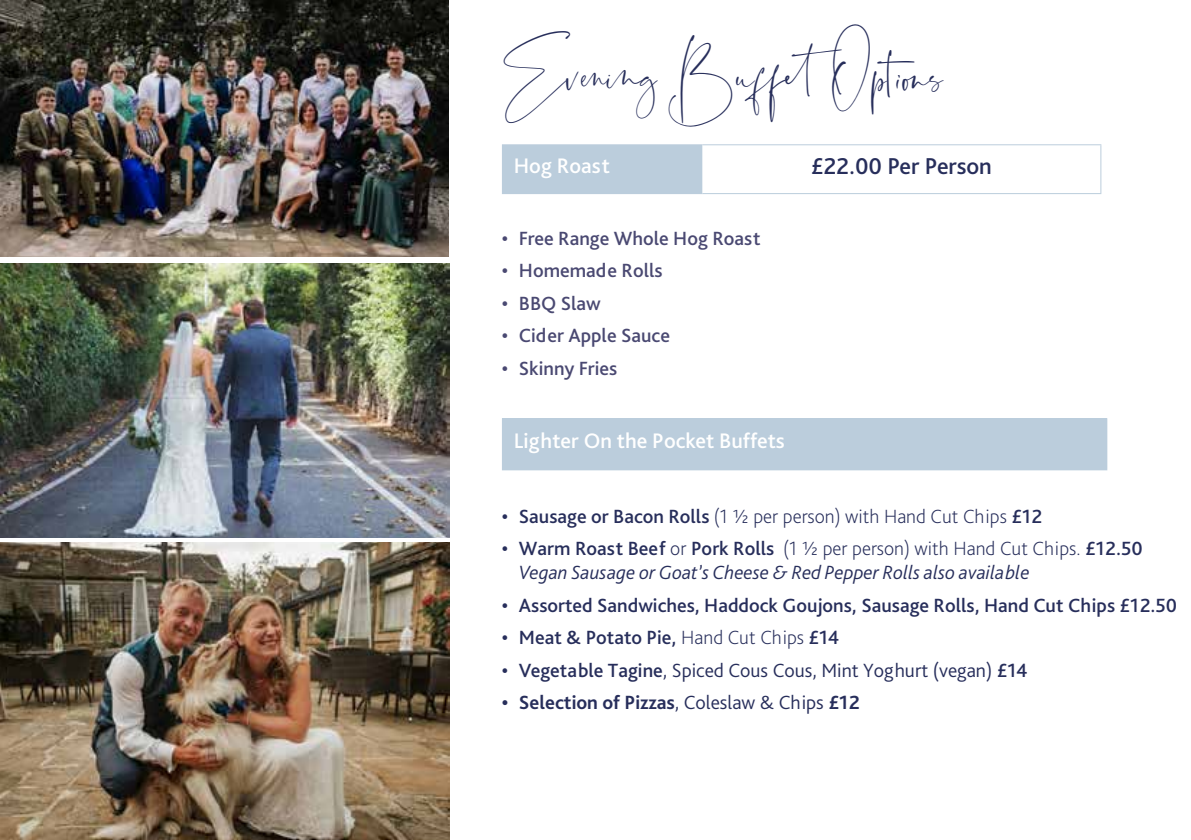
<style>
.page{position:relative;width:1191px;height:840px;background:#fff}
.page>*{position:absolute;margin:0;border:0;box-sizing:border-box;transform-origin:0 0}
.t1{font:36px "Santorini";color:#272e5b}
.t2{font:500 24px "Bliss Pro";color:#272e5b}
.t3{font:500 22px "Bliss Pro";color:#fff}
.t4{font:italic 300 20px/24px "Bliss Pro";color:#272e5b}
.t5{font:500 20px "Bliss Pro";color:#272e5b}
.t6{font:500 20px "Bliss Pro";color:#4a4972}
.t7{font:300 20px "Bliss Pro";color:#272e5b}
.t8{font:200 20px "Bliss Pro";color:#272e5b}
.t9{font:700 20px "Bliss Pro";color:#272e5b}
.s1{font-weight:500}
.s2{font-weight:500;font-style:normal}
.s3{font-weight:200;font-style:normal}
.s4{font-weight:200}
.s5{font-weight:300}
</style>
<div class="page">
<div style="left:502px;top:145px;width:200px;height:48px;background:#bbcddc"></div>
<hr style="left:702px;top:144px;width:399px;height:1px;background:#bbcddc">
<hr style="left:1100px;top:145px;width:1px;height:48px;background:#bbcddc">
<hr style="left:702px;top:193px;width:399px;height:1px;background:#bbcddc">
<hr style="left:502px;top:144px;width:200px;height:1px;background:#bbcddc">
<hr style="left:502px;top:193px;width:200px;height:1px;background:#bbcddc">
<div style="left:502px;top:418px;width:604px;height:51px;background:#bbcddc"></div>
<hr style="left:502px;top:418px;width:605px;height:1px;background:#bbcddc">
<hr style="left:1106px;top:419px;width:1px;height:50px;background:#bbcddc">
<hr style="left:502px;top:469px;width:605px;height:1px;background:#bbcddc">
<img style="left:0;top:0;width:448px;height:256px">
<img style="left:0;top:542px;width:449px;height:297px">
<img style="left:0;top:263px;width:449px;height:273px">
<h1 class="t1" style="left:502px;top:60px;width:442px">Evening BuffetOptions</h1>
<p class="t3" style="left:514px;top:152px;width:98px">Hog Roast</p>
<p class="t2" style="left:811px;top:151px;width:183px">£22.00 Per Person</p>
<p class="t6" style="left:502px;top:225px;width:260px">• Free Range Whole Hog Roast</p>
<p class="t6" style="left:502px;top:258px;width:162px">• Homemade Rolls</p>
<p class="t6" style="left:502px;top:290px;width:100px">• BBQ Slaw</p>
<p class="t6" style="left:502px;top:323px;width:170px">• Cider Apple Sauce</p>
<p class="t6" style="left:502px;top:355px;width:117px">• Skinny Fries</p>
<p class="t3" style="left:514px;top:427px;width:273px">Lighter On the Pocket Buffets</p>
<p class="t8" style="left:502px;top:503px;width:542px"><span class="s1">• Sausage or Bacon Rolls</span> (1 ½ per person) with Hand Cut Chips <span class="s1">£12</span></p>
<p class="t4" style="left:519px;top:536px;width:625px;text-indent:-17px"><span class="s2">• Warm Roast Beef</span> <span class="s3">or</span> <span class="s2">Pork Rolls</span> <span class="s3">(1 ½ per person) with Hand Cut Chips.</span> <span class="s2">£12.50<br></span>Vegan Sausage or Goat’s Cheese &amp; Red Pepper Rolls also available</p>
<p class="t5" style="left:502px;top:592px;width:677px">• Assorted Sandwiches, Haddock Goujons, Sausage Rolls, Hand Cut Chips £12.50</p>
<p class="t5" style="left:502px;top:625px;width:339px">• Meat &amp; Potato Pie, <span class="s4">Hand Cut Chips</span> £14</p>
<p class="t7" style="left:502px;top:657px;width:527px"><span class="s1">• Vegetable Tagine</span>, Spiced Cous Cous, Mint Yoghurt (vegan) <span class="s1">£14</span></p>
<p class="t9" style="left:502px;top:690px;width:359px">• Selection of Pizzas<span class="s5">, Coleslaw &amp; Chips</span> £12</p>
</div>
